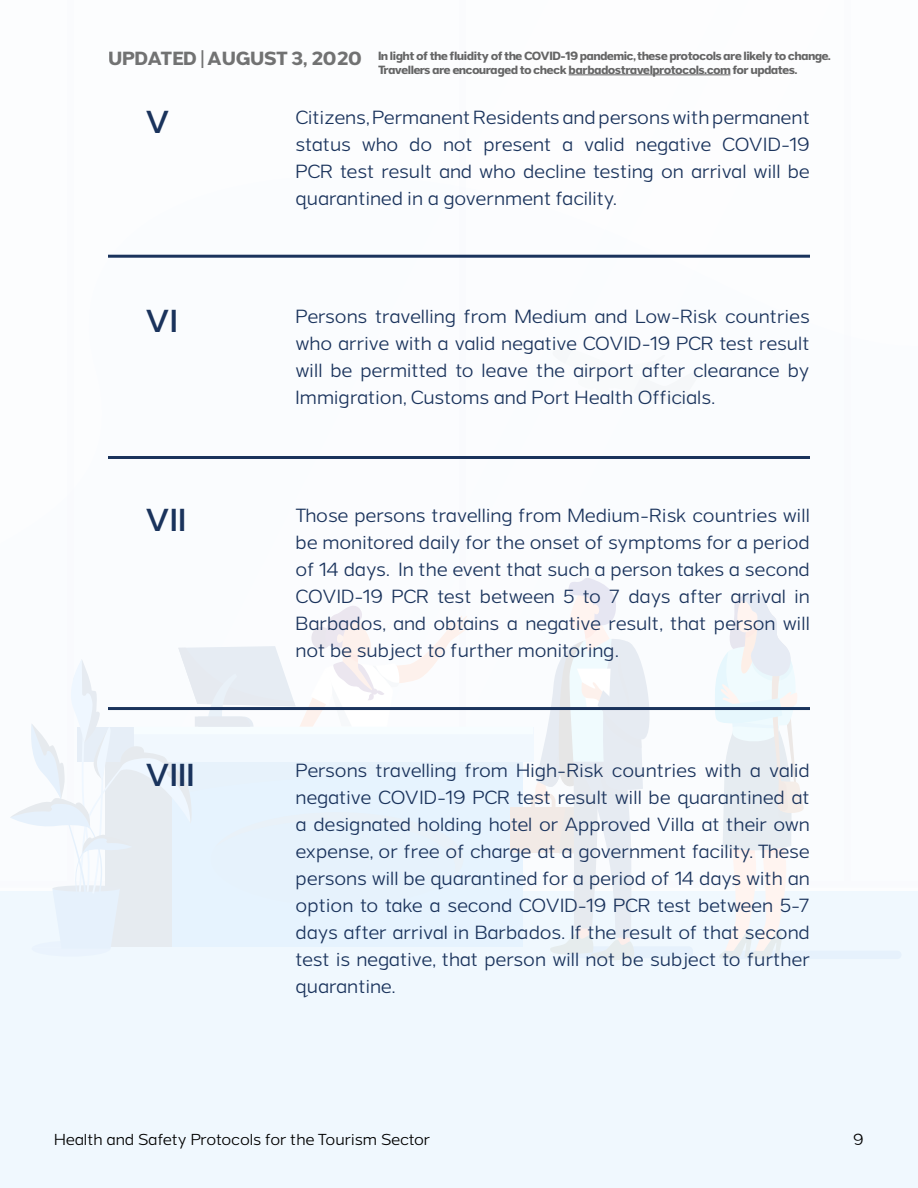
<style>
.page{position:relative;width:918px;height:1188px;background:#fff}
.page>*{position:absolute;margin:0;border:0;box-sizing:border-box;transform-origin:0 0}
.t1{font:600 30px "Grey Sans";color:#1a335c}
.t2{font:18px/27px "Grey Sans";letter-spacing:-.01em;color:#1a335c;text-align:justify}
.t3{font:700 18px "Grey Sans";letter-spacing:-.01em;color:#000}
.t4{font:15px "Grey Sans";letter-spacing:-.015em;color:#000}
.t5{font:700 11.25px/13.5px "Grey Sans";letter-spacing:-.05em;color:#000}
</style>
<div class="page">
<div style="left:68px;top:0;width:6px;height:888px;background:#fafbfd"></div>
<div style="left:0;top:881px;width:918px;height:7px;background:#f9fafd"></div>
<div style="left:459px;top:0;width:6px;height:888px;background:#f9fafd"></div>
<div style="left:844px;top:0;width:6px;height:888px;background:#f9fafd"></div>
<div style="left:0;top:891px;width:918px;height:297px;background:#f0f8fe"></div>
<div style="left:725px;top:951px;width:177px;height:8px;background:#e6f1fc;border-radius:4px"></div>
<svg style="left:714px;top:593px;width:90px;height:366px"></svg>
<svg style="left:10px;top:577px;width:683px;height:383px"></svg>
<hr style="left:108px;top:255px;width:702px;height:3px;background:#1a335c">
<hr style="left:108px;top:456px;width:702px;height:3px;background:#1a335c">
<hr style="left:108px;top:707px;width:702px;height:3px;background:#1a335c">
<hr style="left:569px;top:75px;width:161px;height:1px;background:#000">
<p class="t3" style="left:108px;top:48px;width:256px">UPDATED | AUGUST 3, 2020</p>
<p class="t5" style="left:378px;top:50px;width:455px">In light of the fluidity of the COVID-19 pandemic, these protocols are likely to change.<br>Travellers are encouraged to check barbadostravelprotocols.com for updates.</p>
<h1 class="t1" style="left:146px;top:105px;width:26px">V</h1>
<p class="t2" style="left:296px;top:104px;width:516px">Citizens, Permanent Residents and persons with permanent status who do not present a valid negative COVID-19<br>PCR test result and who decline testing on arrival will be quarantined in a government facility.</p>
<h1 class="t1" style="left:146px;top:304px;width:34px">VI</h1>
<p class="t2" style="left:296px;top:303px;width:516px">Persons travelling from Medium and Low-Risk countries who arrive with a valid negative COVID-19 PCR test result will be permitted to leave the airport after clearance by Immigration, Customs and Port Health Officials.</p>
<h1 class="t1" style="left:146px;top:503px;width:42px">VII</h1>
<p class="t2" style="left:296px;top:502px;width:516px">Those persons travelling from Medium-Risk countries will be monitored daily for the onset of symptoms for a period of 14 days. In the event that such a person takes a second COVID-19 PCR test between 5 to 7 days after arrival in Barbados, and obtains a negative result, that person will not be subject to further monitoring.</p>
<h1 class="t1" style="left:146px;top:757px;width:51px">VIII</h1>
<p class="t2" style="left:296px;top:757px;width:516px">Persons travelling from High-Risk countries with a valid negative COVID-19 PCR test result will be quarantined at a designated holding hotel or Approved Villa at their own expense, or free of charge at a government facility. These persons will be quarantined for a period of 14 days with an option to take a second COVID-19 PCR test between 5-7 days after arrival in Barbados. If the result of that second test is negative, that person will not be subject to further quarantine.</p>
<p class="t4" style="left:54px;top:1132px;width:378px">Health and Safety Protocols for the Tourism Sector</p>
<p class="t4" style="left:853px;top:1132px;width:12px">9</p>
</div>
